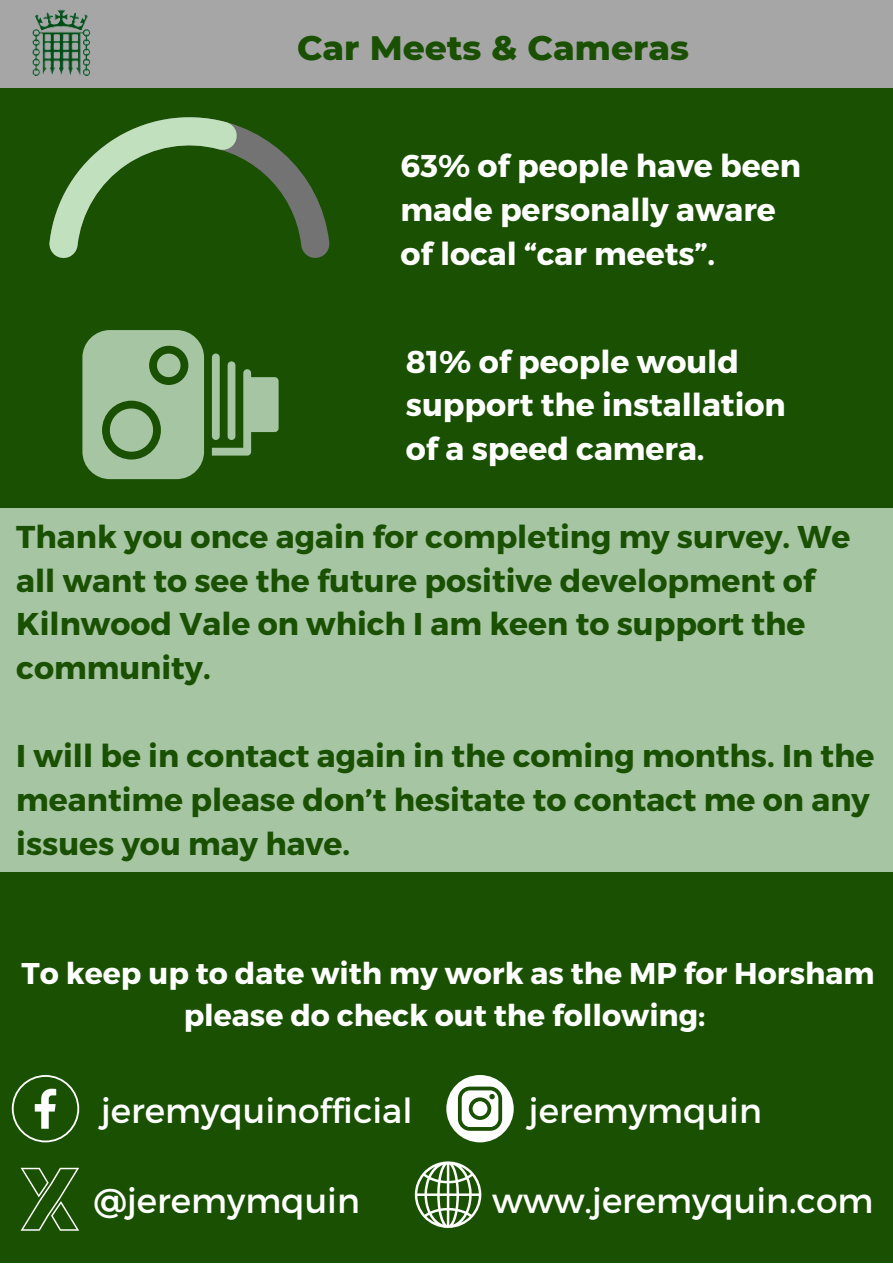
<style>
.page{position:relative;width:893px;height:1264px;background:#fff}
.page>*{position:absolute;margin:0;border:0;box-sizing:border-box;transform-origin:0 0}
.t1{font:34.5px "Montserrat";color:#fff}
.t2{font:800 34.5px "Montserrat";color:#195002}
.t3{font:700 31.5px/43.8px "Montserrat";color:#195002}
.t4{font:700 31.5px/43.8px "Montserrat";color:#fff}
.t5{font:700 30px/41.5px "Montserrat";color:#fff;text-align:center}
</style>
<div class="page">
<div style="left:0;top:0;width:892px;height:1262px;background:#195002"></div>
<div style="left:0;top:0;width:892px;height:88px;background:#a6a6a6"></div>
<img style="left:32px;top:9px;width:59px;height:67px">
<svg style="left:49px;top:117px;width:281px;height:141px"></svg>
<svg style="left:82px;top:330px;width:196px;height:149px"></svg>
<svg style="left:12px;top:1075px;width:67px;height:67px"></svg>
<svg style="left:415px;top:1161px;width:66px;height:66px"></svg>
<svg style="left:21px;top:1167px;width:58px;height:63px"></svg>
<svg style="left:446px;top:1075px;width:67px;height:67px"></svg>
<div style="left:0;top:508px;width:892px;height:363px;background:#a6c5a3"></div>
<p class="t2" style="left:297px;top:27px;width:393px">Car Meets &amp; Cameras</p>
<p class="t4" style="left:400px;top:143px;width:402px">63% of people have been made personally aware of local “car meets”.</p>
<p class="t4" style="left:406px;top:338px;width:381px">81% of people would support the installation of a speed camera.</p>
<p class="t3" style="left:16px;top:513px;width:835px">Thank you once again for completing my survey. We all want to see the future positive development of Kilnwood Vale on which I am keen to support the community.</p>
<p class="t3" style="left:16px;top:732px;width:859px">I will be in contact again in the coming months. In the meantime please don’t hesitate to contact me on any issues you may have.</p>
<p class="t5" style="left:22px;top:951px;width:854px">To keep up to date with my work as the MP for Horsham please do check out the following:</p>
<p class="t1" style="left:101px;top:1087px;width:313px">jeremyquinofficial</p>
<p class="t1" style="left:93px;top:1178px;width:268px">@jeremymquin</p>
<p class="t1" style="left:529px;top:1087px;width:234px">jeremymquin</p>
<p class="t1" style="left:492px;top:1178px;width:383px">www.jeremyquin.com</p>
</div>
